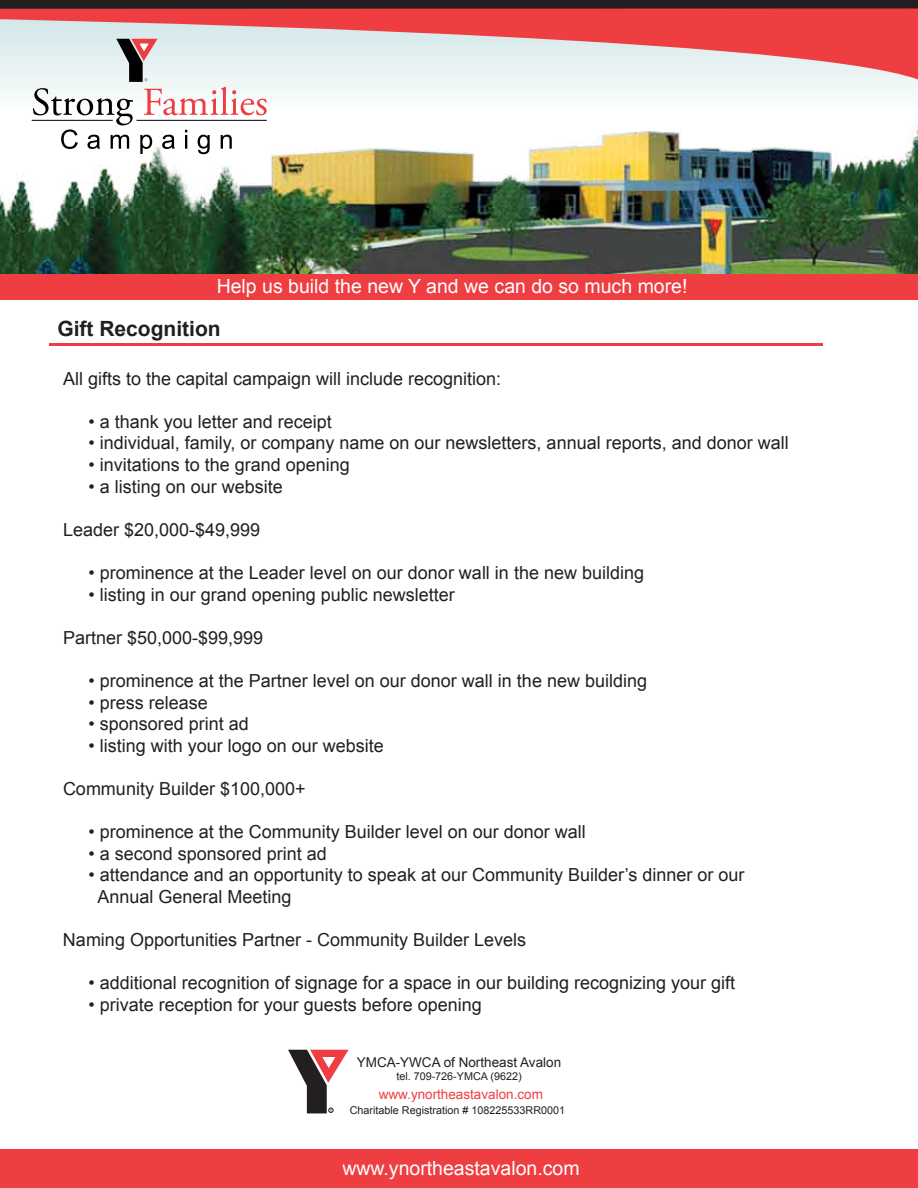
<style>
.page{position:relative;width:918px;height:1188px;background:#fff}
.page>*{position:absolute;margin:0;border:0;box-sizing:border-box;transform-origin:0 0}
.t1{font:700 21px "Arial";color:#231f20}
.t2{font:19.5px "Arial";color:#fff}
.t3{font:18px/21.6px "Arial";color:#231f20}
.t4{font:13.5px "Arial";color:#231f20}
.t5{font:13.5px "Arial";color:#ef3e42}
.t6{font:10.8px "Arial";color:#231f20}
</style>
<div class="page">
<div style="left:0;top:1149px;width:918px;height:39px;background:#ef3e42"></div>
<img style="left:0;top:80px;width:918px;height:194px">
<svg style="left:33px;top:80px;width:234px;height:74px"></svg>
<hr style="left:32px;top:120px;width:81px;height:1px;background:#010101">
<hr style="left:137px;top:120px;width:130px;height:1px;background:#010101">
<div style="left:0;top:274px;width:918px;height:25px;background:#ef3e42"></div>
<svg style="left:0;top:9px;width:918px;height:71px;background:#e6a3a5"></svg>
<div style="left:0;top:0;width:918px;height:9px;background:#231f20"></div>
<hr style="left:49px;top:343px;width:774px;height:3px;background:#ef3e42">
<svg style="left:288px;top:1050px;width:61px;height:63px"></svg>
<p class="t2" style="left:217px;top:273px;width:472px">Help us build the new Y and we can do so much more!</p>
<p class="t1" style="left:57px;top:315px;width:165px">Gift Recognition</p>
<p class="t3" style="left:63px;top:368px;width:440px">All gifts to the capital campaign will include recognition:</p>
<p class="t3" style="left:89px;top:411px;width:245px">• a thank you letter and receipt</p>
<p class="t3" style="left:89px;top:432px;width:702px">• individual, family, or company name on our newsletters, annual reports, and donor wall</p>
<p class="t3" style="left:89px;top:454px;width:263px">• invitations to the grand opening</p>
<p class="t3" style="left:89px;top:476px;width:196px">• a listing on our website</p>
<p class="t3" style="left:63px;top:519px;width:199px">Leader $20,000-$49,999</p>
<p class="t3" style="left:89px;top:562px;width:557px">• prominence at the Leader level on our donor wall in the new building</p>
<p class="t3" style="left:89px;top:584px;width:368px">• listing in our grand opening public newsletter</p>
<p class="t3" style="left:63px;top:627px;width:202px">Partner $50,000-$99,999</p>
<p class="t3" style="left:89px;top:670px;width:560px">• prominence at the Partner level on our donor wall in the new building</p>
<p class="t3" style="left:89px;top:692px;width:121px">• press release</p>
<p class="t3" style="left:89px;top:713px;width:162px">• sponsored print ad</p>
<p class="t3" style="left:89px;top:735px;width:297px">• listing with your logo on our website</p>
<p class="t3" style="left:63px;top:778px;width:244px">Community Builder $100,000+</p>
<p class="t3" style="left:89px;top:821px;width:499px">• prominence at the Community Builder level on our donor wall</p>
<p class="t3" style="left:89px;top:843px;width:240px">• a second sponsored print ad</p>
<p class="t3" style="left:98px;top:864px;width:649px;text-indent:-9px">• attendance and an opportunity to speak at our Community Builder’s dinner or our<br>Annual General Meeting</p>
<p class="t3" style="left:63px;top:929px;width:465px">Naming Opportunities Partner - Community Builder Levels</p>
<p class="t3" style="left:89px;top:972px;width:648px">• additional recognition of signage for a space in our building recognizing your gift</p>
<p class="t3" style="left:89px;top:994px;width:395px">• private reception for your guests before opening</p>
<p class="t4" style="left:357px;top:1053px;width:206px">YMCA-YWCA of Northeast Avalon</p>
<p class="t6" style="left:396px;top:1069px;width:127px">tel. 709-726-YMCA (9622)</p>
<p class="t5" style="left:379px;top:1085px;width:166px">www.ynortheastavalon.com</p>
<p class="t6" style="left:350px;top:1103px;width:217px">Charitable Registration # 108225533RR0001</p>
<p class="t2" style="left:342px;top:1155px;width:239px">www.ynortheastavalon.com</p>
</div>
